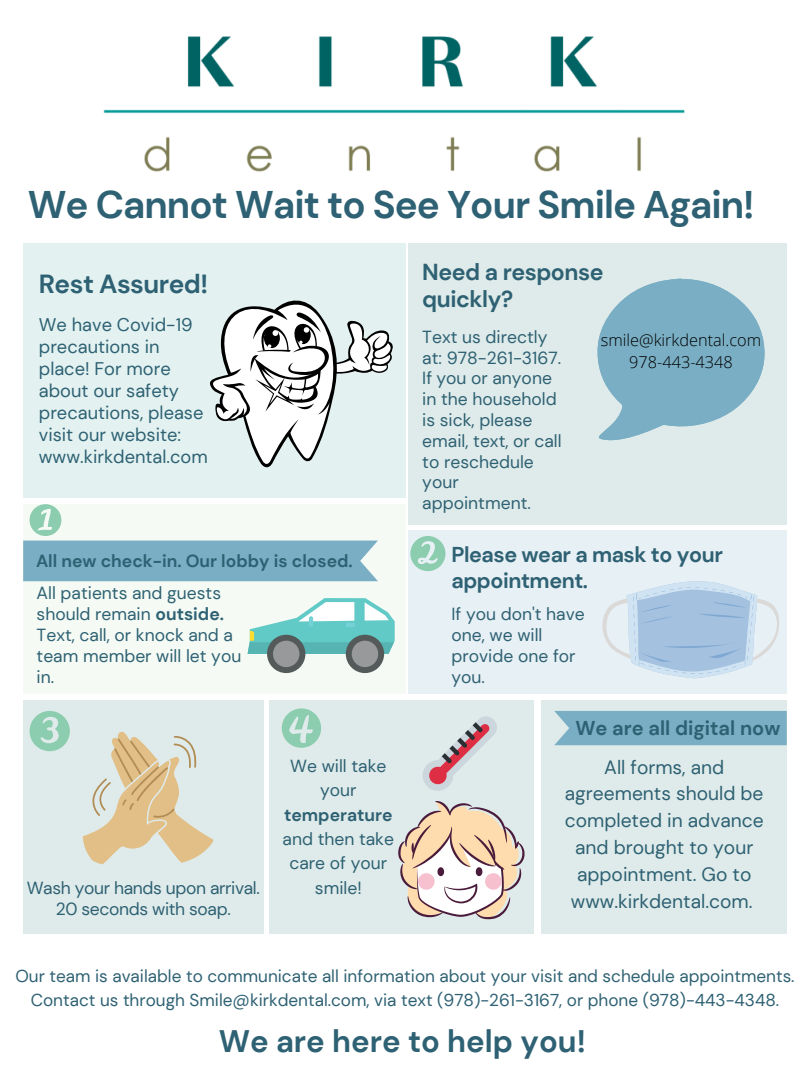
<style>
.page{position:relative;width:810px;height:1080px;background:#fff}
.page>*{position:absolute;margin:0;border:0;box-sizing:border-box;transform-origin:0 0}
.t1{font:700 38.5px "DM Sans";letter-spacing:-.025em;color:#2e6173}
.t2{font:700 31.06px "DM Sans";color:#2e6173}
.t3{font:700 26.19px "DM Sans";letter-spacing:-.02em;color:#2e6173}
.t4{font:700 23.06px/27.6px "DM Sans";letter-spacing:-.02em;color:#2e6173}
.t5{font:700 21.44px/25.6px "DM Sans";letter-spacing:-.02em;color:#2e6173}
.t6{font:700 20px "DM Sans";color:#2e6173}
.t7{font:19.25px/26.8px "DM Sans";color:#2e6173;text-align:center}
.t8{font:18.31px/21.9px "DM Sans";color:#2e6173}
.t9{font:17.5px/20.8px "DM Sans";color:#2e6173}
.t10{font:17.5px/20.8px "DM Sans";letter-spacing:-.02em;color:#2e6173;text-align:center}
.t11{font:700 17.5px "DM Sans";color:#2e6173}
.t12{font:17.19px/23.9px "DM Sans";color:#2e6173;text-align:center}
.t13{font:300 16.31px/22.7px "Open Sans";color:#000;text-align:center}
.s1{font-weight:700}
</style>
<div class="page">
<div style="left:23px;top:504px;width:382px;height:190px;background:#f5fbf4"></div>
<div style="left:408px;top:244px;width:379px;height:281px;background:#dfebea"></div>
<div style="left:408px;top:530px;width:379px;height:163px;background:#e7f0f4"></div>
<div style="left:23px;top:700px;width:241px;height:234px;background:#dfebea"></div>
<div style="left:23px;top:244px;width:382px;height:254px;background:#e3f2f1"></div>
<svg style="left:248px;top:598px;width:147px;height:75px"></svg>
<div style="left:269px;top:700px;width:265px;height:234px;background:#dfebea"></div>
<div style="left:542px;top:700px;width:245px;height:234px;background:#dfebea"></div>
<svg style="left:602px;top:581px;width:177px;height:97px"></svg>
<svg style="left:83px;top:731px;width:130px;height:133px"></svg>
<svg style="left:597px;top:278px;width:168px;height:162px"></svg>
<div style="left:554px;top:711px;width:233px;height:34px;background:#79aec4"></div>
<svg style="left:398px;top:801px;width:127px;height:119px"></svg>
<svg style="left:23px;top:504px;width:355px;height:77px"></svg>
<svg style="left:410px;top:536px;width:36px;height:35px"></svg>
<svg style="left:30px;top:711px;width:40px;height:40px"></svg>
<svg style="left:282px;top:708px;width:39px;height:40px"></svg>
<svg style="left:423px;top:716px;width:74px;height:75px"></svg>
<svg style="left:210px;top:300px;width:183px;height:167px"></svg>
<img style="left:103px;top:36px;width:582px;height:136px">
<h1 class="t1" style="left:28px;top:180px;width:728px">We Cannot Wait to See Your Smile Again!</h1>
<h3 class="t3" style="left:39px;top:267px;width:171px">Rest Assured!</h3>
<p class="t8" style="left:39px;top:314px;width:170px">We have Covid-19 precautions in place! For more about our safety precautions, please visit our website: www.kirkdental.com</p>
<p class="t11" style="left:36px;top:549px;width:318px">All new check-in. Our lobby is closed.</p>
<p class="t9" style="left:37px;top:583px;width:206px;line-height:21px">All patients and guests should remain <span class="s1">outside.<br></span>Text, call, or knock and a team member will let you in.</p>
<p class="t10" style="left:27px;top:878px;width:235px">Wash your hands upon arrival.<br>20 seconds with soap.</p>
<p class="t9" style="left:290px;top:754px;width:98px;line-height:24.4px;text-align:center">We will take your</p>
<p class="t11" style="left:284px;top:803px;width:110px">temperature</p>
<p class="t9" style="left:283px;top:827px;width:113px;line-height:24.4px;text-align:center">and then take care of your smile!</p>
<h3 class="t4" style="left:422px;top:258px;width:183px">Need a response quickly?</h3>
<p class="t9" style="left:422px;top:326px;width:141px">Text us directly at: 978-261-3167.<br>If you or anyone in the household is sick, please email, text, or call to reschedule your appointment.</p>
<p class="t13" style="left:601px;top:328px;width:162px">smile@kirkdental.com<br>978-443-4348</p>
<p class="t5" style="left:451px;top:542px;width:273px">Please wear a mask to your appointment.</p>
<p class="t9" style="left:451px;top:604px;width:135px">If you don't have one, we will provide one for you.</p>
<p class="t6" style="left:575px;top:715px;width:207px">We are all digital now</p>
<p class="t7" style="left:565px;top:754px;width:200px">All forms, and agreements should be completed in advance and brought to your appointment. Go to www.kirkdental.com.</p>
<p class="t12" style="left:15px;top:964px;width:781px">Our team is available to communicate all information about your visit and schedule appointments.<br>Contact us through Smile@kirkdental.com, via text (978)-261-3167, or phone (978)-443-4348.</p>
<h2 class="t2" style="left:219px;top:1021px;width:369px">We are here to help you!</h2>
</div>
